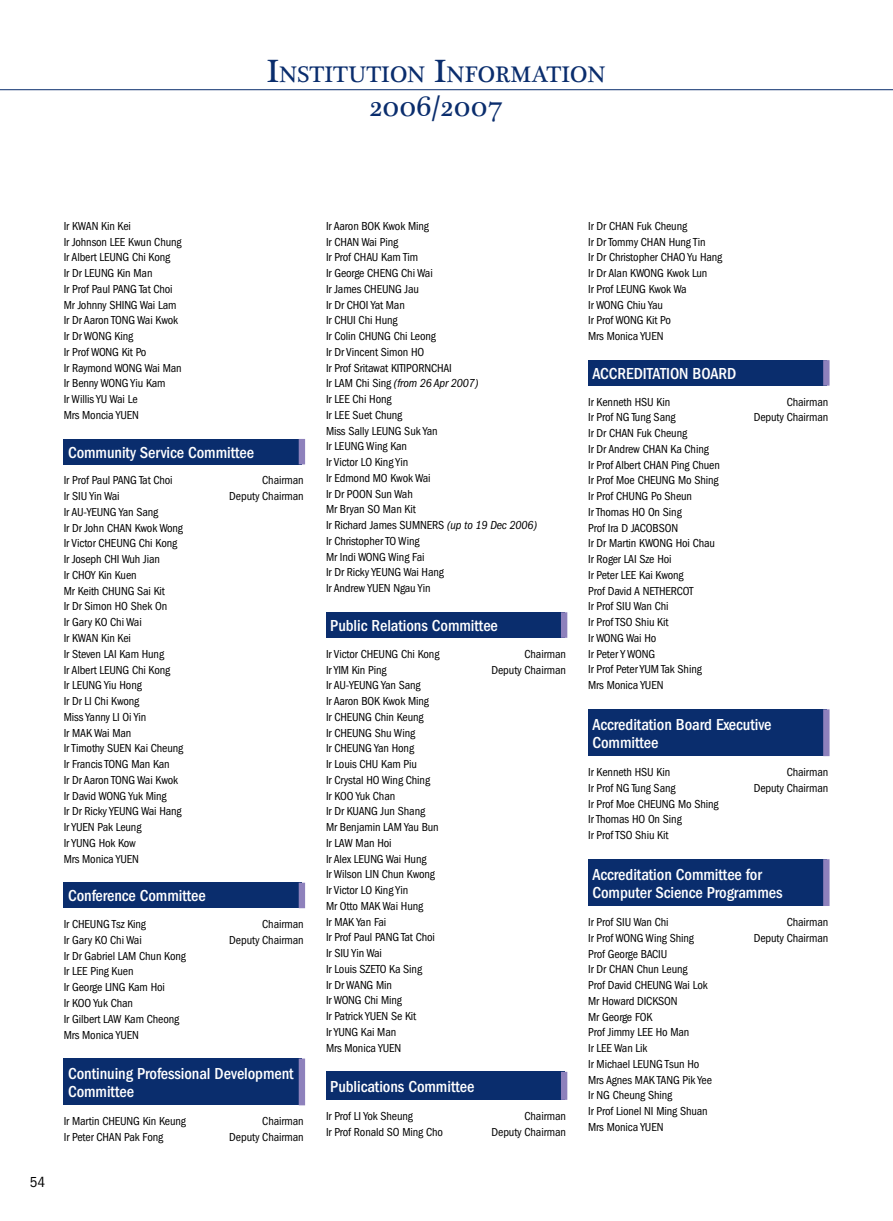
<style>
.page{position:relative;width:893px;height:1221px;background:#fff}
.page>*{position:absolute;margin:0;border:0;box-sizing:border-box;transform-origin:0 0}
.t1{font:30px "Plantagenet Cherokee";letter-spacing:.02em;color:#0a2d6d}
.t2{font:23.1px "Plantagenet Cherokee";color:#0a2d6d}
.t3{font:500 condensed 16.5px/18px "Franklin Gothic";letter-spacing:-.005em;color:#fff}
.t4{font:condensed 15px "Franklin Gothic";color:#000}
.t5{font:condensed 12px/15.8px "Franklin Gothic";letter-spacing:-.01em;color:#000}
.s1{font-size:33px}
.s2{font-style:italic}
</style>
<div class="page">
<hr style="left:0;top:89px;width:893px;height:1px;background:#0a2d6d">
<div style="left:64px;top:439px;width:238px;height:25px;background:#0a2d6d"></div>
<div style="left:299px;top:439px;width:6px;height:25px;background:#8e81bc"></div>
<div style="left:64px;top:882px;width:238px;height:26px;background:#0a2d6d"></div>
<div style="left:299px;top:882px;width:6px;height:26px;background:#8e81bc"></div>
<div style="left:64px;top:1058px;width:238px;height:47px;background:#0a2d6d"></div>
<div style="left:299px;top:1058px;width:6px;height:47px;background:#8e81bc"></div>
<div style="left:326px;top:612px;width:238px;height:25px;background:#0a2d6d"></div>
<div style="left:561px;top:612px;width:6px;height:25px;background:#8e81bc"></div>
<div style="left:326px;top:1071px;width:238px;height:28px;background:#0a2d6d"></div>
<div style="left:561px;top:1071px;width:6px;height:28px;background:#8e81bc"></div>
<div style="left:588px;top:360px;width:238px;height:25px;background:#0a2d6d"></div>
<div style="left:823px;top:360px;width:6px;height:25px;background:#8e81bc"></div>
<div style="left:588px;top:709px;width:238px;height:47px;background:#0a2d6d"></div>
<div style="left:823px;top:709px;width:6px;height:47px;background:#8e81bc"></div>
<div style="left:588px;top:859px;width:238px;height:47px;background:#0a2d6d"></div>
<div style="left:823px;top:859px;width:6px;height:47px;background:#8e81bc"></div>
<h2 class="t2" style="left:267px;top:61px;width:340px"><span class="s1">I</span>NSTITUTION <span class="s1">I</span>NFORMATION</h2>
<h1 class="t1" style="left:370px;top:89px;width:134px">2006/2007</h1>
<p class="t4" style="left:30px;top:1173px;width:17px">54</p>
<p class="t5" style="left:64px;top:218px;width:119px">Ir KWAN Kin Kei<br>Ir Johnson LEE Kwun Chung<br>Ir Albert LEUNG Chi Kong<br>Ir Dr LEUNG Kin Man<br>Ir Prof Paul PANG Tat Choi<br>Mr Johnny SHING Wai Lam<br>Ir Dr Aaron TONG Wai Kwok<br>Ir Dr WONG King<br>Ir Prof WONG Kit Po<br>Ir Raymond WONG Wai Man<br>Ir Benny WONG Yiu Kam<br>Ir Willis YU Wai Le<br>Mrs Moncia YUEN</p>
<h3 class="t3" style="left:68px;top:443px;width:188px">Community Service Committee</h3>
<p class="t5" style="left:64px;top:472px;width:110px">Ir Prof Paul PANG Tat Choi</p>
<p class="t5" style="left:262px;top:472px;width:43px">Chairman</p>
<p class="t5" style="left:64px;top:488px;width:57px">Ir SIU Yin Wai</p>
<p class="t5" style="left:229px;top:488px;width:76px">Deputy Chairman</p>
<p class="t5" style="left:64px;top:504px;width:121px">Ir AU-YEUNG Yan Sang<br>Ir Dr John CHAN Kwok Wong<br>Ir Victor CHEUNG Chi Kong<br>Ir Joseph CHI Wuh Jian<br>Ir CHOY Kin Kuen<br>Mr Keith CHUNG Sai Kit<br>Ir Dr Simon HO Shek On<br>Ir Gary KO Chi Wai<br>Ir KWAN Kin Kei<br>Ir Steven LAI Kam Hung<br>Ir Albert LEUNG Chi Kong<br>Ir LEUNG Yiu Hong<br>Ir Dr LI Chi Kwong<br>Miss Yanny LI Oi Yin<br>Ir MAK Wai Man<br>Ir Timothy SUEN Kai Cheung<br>Ir Francis TONG Man Kan<br>Ir Dr Aaron TONG Wai Kwok<br>Ir David WONG Yuk Ming<br>Ir Dr Ricky YEUNG Wai Hang<br>Ir YUEN Pak Leung<br>Ir YUNG Hok Kow<br>Mrs Monica YUEN</p>
<h3 class="t3" style="left:68px;top:887px;width:139px">Conference Committee</h3>
<p class="t5" style="left:64px;top:916px;width:84px">Ir CHEUNG Tsz King</p>
<p class="t5" style="left:262px;top:916px;width:43px">Chairman</p>
<p class="t5" style="left:64px;top:932px;width:80px">Ir Gary KO Chi Wai</p>
<p class="t5" style="left:229px;top:932px;width:76px">Deputy Chairman</p>
<p class="t5" style="left:64px;top:947px;width:124px">Ir Dr Gabriel LAM Chun Kong<br>Ir LEE Ping Kuen<br>Ir George LING Kam Hoi<br>Ir KOO Yuk Chan<br>Ir Gilbert LAW Kam Cheong<br>Mrs Monica YUEN</p>
<h3 class="t3" style="left:68px;top:1064px;width:227px">Continuing Professional Development<br>Committee</h3>
<p class="t5" style="left:64px;top:1113px;width:124px">Ir Martin CHEUNG Kin Keung</p>
<p class="t5" style="left:262px;top:1113px;width:43px">Chairman</p>
<p class="t5" style="left:64px;top:1129px;width:101px">Ir Peter CHAN Pak Fong</p>
<p class="t5" style="left:229px;top:1129px;width:76px">Deputy Chairman</p>
<p class="t5" style="left:326px;top:218px;width:213px">Ir Aaron BOK Kwok Ming<br>Ir CHAN Wai Ping<br>Ir Prof CHAU Kam Tim<br>Ir George CHENG Chi Wai<br>Ir James CHEUNG Jau<br>Ir Dr CHOI Yat Man<br>Ir CHUI Chi Hung<br>Ir Colin CHUNG Chi Leong<br>Ir Dr Vincent Simon HO<br>Ir Prof Sritawat KITIPORNCHAI<br>Ir LAM Chi Sing <span class="s2">(from 26 Apr 2007)<br></span>Ir LEE Chi Hong<br>Ir LEE Suet Chung<br>Miss Sally LEUNG Suk Yan<br>Ir LEUNG Wing Kan<br>Ir Victor LO King Yin<br>Ir Edmond MO Kwok Wai<br>Ir Dr POON Sun Wah<br>Mr Bryan SO Man Kit<br>Ir Richard James SUMNERS <span class="s2">(up to 19 Dec 2006)<br></span>Ir Christopher TO Wing<br>Mr Indi WONG Wing Fai<br>Ir Dr Ricky YEUNG Wai Hang<br>Ir Andrew YUEN Ngau Yin</p>
<h3 class="t3" style="left:330px;top:616px;width:169px">Public Relations Committee</h3>
<p class="t5" style="left:326px;top:646px;width:115px">Ir Victor CHEUNG Chi Kong</p>
<p class="t5" style="left:524px;top:646px;width:43px">Chairman</p>
<p class="t5" style="left:326px;top:661px;width:62px">Ir YIM Kin Ping</p>
<p class="t5" style="left:491px;top:661px;width:76px">Deputy Chairman</p>
<p class="t5" style="left:326px;top:677px;width:114px">Ir AU-YEUNG Yan Sang<br>Ir Aaron BOK Kwok Ming<br>Ir CHEUNG Chin Keung<br>Ir CHEUNG Shu Wing<br>Ir CHEUNG Yan Hong<br>Ir Louis CHU Kam Piu<br>Ir Crystal HO Wing Ching<br>Ir KOO Yuk Chan<br>Ir Dr KUANG Jun Shang<br>Mr Benjamin LAM Yau Bun<br>Ir LAW Man Hoi<br>Ir Alex LEUNG Wai Hung<br>Ir Wilson LIN Chun Kwong<br>Ir Victor LO King Yin<br>Mr Otto MAK Wai Hung<br>Ir MAK Yan Fai<br>Ir Prof Paul PANG Tat Choi<br>Ir SIU Yin Wai<br>Ir Louis SZETO Ka Sing<br>Ir Dr WANG Min<br>Ir WONG Chi Ming<br>Ir Patrick YUEN Se Kit<br>Ir YUNG Kai Man<br>Mrs Monica YUEN</p>
<h3 class="t3" style="left:330px;top:1077px;width:146px">Publications Committee</h3>
<p class="t5" style="left:326px;top:1108px;width:88px">Ir Prof LI Yok Sheung</p>
<p class="t5" style="left:524px;top:1108px;width:43px">Chairman</p>
<p class="t5" style="left:326px;top:1123px;width:119px">Ir Prof Ronald SO Ming Cho</p>
<p class="t5" style="left:491px;top:1123px;width:76px">Deputy Chairman</p>
<p class="t5" style="left:588px;top:218px;width:136px">Ir Dr CHAN Fuk Cheung<br>Ir Dr Tommy CHAN Hung Tin<br>Ir Dr Christopher CHAO Yu Hang<br>Ir Dr Alan KWONG Kwok Lun<br>Ir Prof LEUNG Kwok Wa<br>Ir WONG Chiu Yau<br>Ir Prof WONG Kit Po<br>Mrs Monica YUEN</p>
<h3 class="t3" style="left:592px;top:364px;width:145px">ACCREDITATION BOARD</h3>
<p class="t5" style="left:588px;top:394px;width:83px">Ir Kenneth HSU Kin</p>
<p class="t5" style="left:787px;top:394px;width:43px">Chairman</p>
<p class="t5" style="left:588px;top:409px;width:89px">Ir Prof NG Tung Sang</p>
<p class="t5" style="left:754px;top:409px;width:76px">Deputy Chairman</p>
<p class="t5" style="left:588px;top:425px;width:133px">Ir Dr CHAN Fuk Cheung<br>Ir Dr Andrew CHAN Ka Ching<br>Ir Prof Albert CHAN Ping Chuen<br>Ir Prof Moe CHEUNG Mo Shing<br>Ir Prof CHUNG Po Sheun<br>Ir Thomas HO On Sing<br>Prof Ira D JACOBSON<br>Ir Dr Martin KWONG Hoi Chau<br>Ir Roger LAI Sze Hoi<br>Ir Peter LEE Kai Kwong<br>Prof David A NETHERCOT<br>Ir Prof SIU Wan Chi<br>Ir Prof TSO Shiu Kit<br>Ir WONG Wai Ho<br>Ir Peter Y WONG<br>Ir Prof Peter YUM Tak Shing<br>Mrs Monica YUEN</p>
<h3 class="t3" style="left:592px;top:715px;width:180px">Accreditation Board Executive<br>Committee</h3>
<p class="t5" style="left:588px;top:764px;width:83px">Ir Kenneth HSU Kin</p>
<p class="t5" style="left:787px;top:764px;width:43px">Chairman</p>
<p class="t5" style="left:588px;top:780px;width:89px">Ir Prof NG Tung Sang</p>
<p class="t5" style="left:754px;top:780px;width:76px">Deputy Chairman</p>
<p class="t5" style="left:588px;top:795px;width:132px">Ir Prof Moe CHEUNG Mo Shing<br>Ir Thomas HO On Sing<br>Ir Prof TSO Shiu Kit</p>
<h3 class="t3" style="left:592px;top:865px;width:191px">Accreditation Committee for<br>Computer Science Programmes</h3>
<p class="t5" style="left:588px;top:914px;width:82px">Ir Prof SIU Wan Chi</p>
<p class="t5" style="left:787px;top:914px;width:43px">Chairman</p>
<p class="t5" style="left:588px;top:930px;width:107px">Ir Prof WONG Wing Shing</p>
<p class="t5" style="left:754px;top:930px;width:76px">Deputy Chairman</p>
<p class="t5" style="left:588px;top:945px;width:125px">Prof George BACIU<br>Ir Dr CHAN Chun Leung<br>Prof David CHEUNG Wai Lok<br>Mr Howard DICKSON<br>Mr George FOK<br>Prof Jimmy LEE Ho Man<br>Ir LEE Wan Lik<br>Ir Michael LEUNG Tsun Ho<br>Mrs Agnes MAK TANG Pik Yee<br>Ir NG Cheung Shing<br>Ir Prof Lionel NI Ming Shuan<br>Mrs Monica YUEN</p>
</div>
